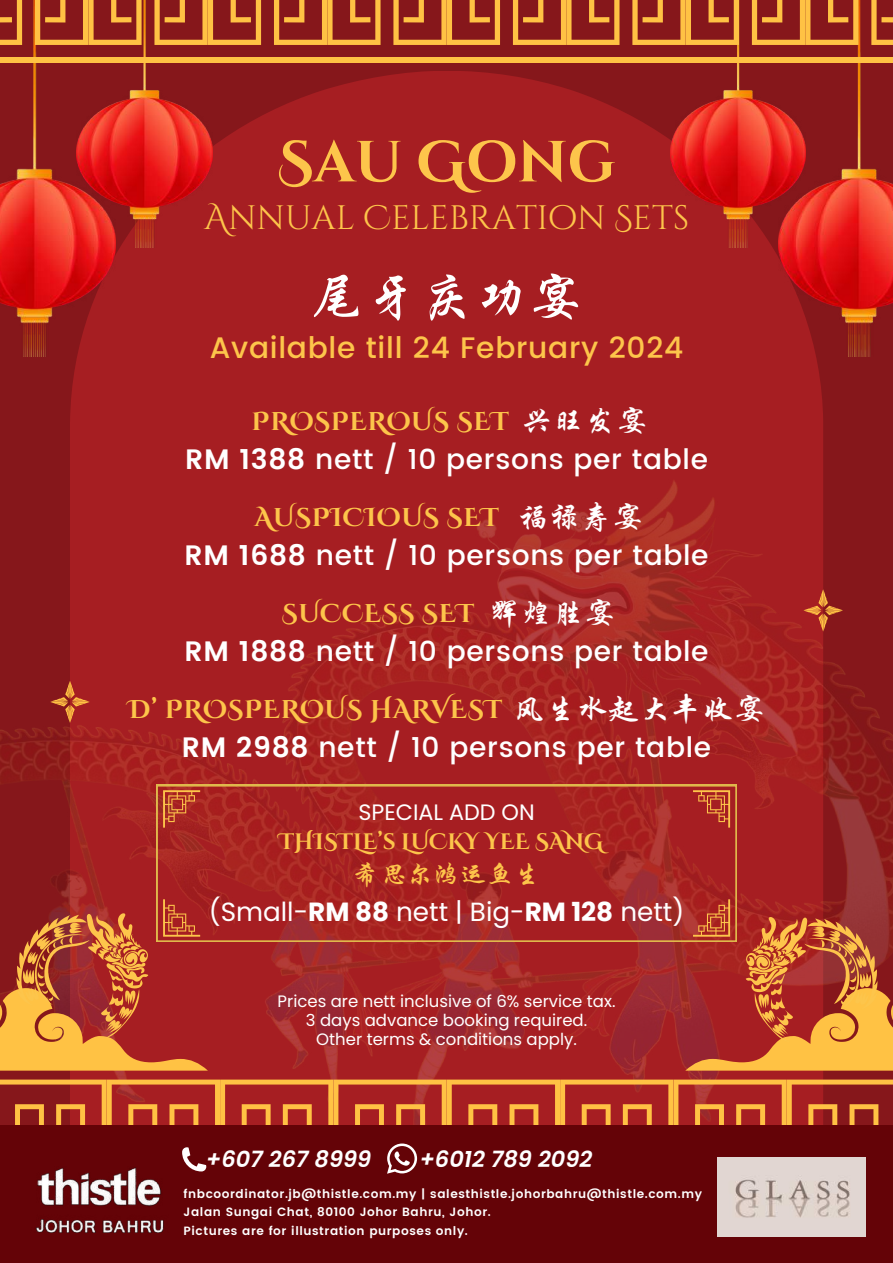
<style>
.page{position:relative;width:893px;height:1263px;background:#86171b}
.page>*{position:absolute;margin:0;border:0;box-sizing:border-box;transform-origin:0 0}
.t1{font:700 57.82px "Cinzel Decorative";color:#fdc54b}
.t2{font:52.88px "ST Xingkai";letter-spacing:.025em;color:#fff}
.t3{font:33.83px "Cinzel Decorative";color:#fdc54b}
.t4{font:500 29.62px "Poppins";letter-spacing:.025em;color:#fdc54b}
.t5{font:500 28.05px "Poppins";letter-spacing:.025em;color:#fff}
.t6{font:26.62px "ST Xingkai";color:#fdc54b}
.t7{font:26.25px "Poppins";color:#fff}
.t8{font:700 25.65px "Cinzel Decorative";letter-spacing:.025em;color:#fdc54b}
.t9{font:italic 600 22.5px "Poppins";color:#fff}
.t10{font:700 22.27px "Cinzel Decorative";color:#fdc54b}
.t11{font:22.27px "Poppins";color:#fff}
.t12{font:16.5px/19.1px "Poppins";color:#fff;text-align:center}
.t13{font:600 12px/18.6px "Poppins";letter-spacing:.05em;color:#fff}
.s1{font-family:"ST Xingkai";font-weight:400;font-size:30.75px;color:#fff}
.s2{font-weight:600}
.s3{font-weight:700}
</style>
<div class="page">
<div style="left:70px;top:71px;width:753px;height:408px;background:#a61e22"></div>
<img style="left:0;top:479px;width:893px;height:600px">
<img style="left:0;top:45px;width:115px;height:311px">
<img style="left:77px;top:45px;width:135px;height:202px">
<img style="left:670px;top:45px;width:108px;height:202px">
<img style="left:778px;top:45px;width:115px;height:311px">
<div style="left:0;top:58px;width:88px;height:5px;background:#ffc244"></div>
<div style="left:88px;top:58px;width:119px;height:5px;background:#ffc244"></div>
<div style="left:207px;top:58px;width:120px;height:5px;background:#ffc244"></div>
<div style="left:327px;top:58px;width:119px;height:5px;background:#ffc244"></div>
<div style="left:446px;top:58px;width:119px;height:5px;background:#ffc244"></div>
<div style="left:566px;top:58px;width:119px;height:5px;background:#ffc244"></div>
<div style="left:685px;top:58px;width:119px;height:5px;background:#ffc244"></div>
<svg style="left:0;top:0;width:893px;height:45px"></svg>
<div style="left:805px;top:58px;width:88px;height:5px;background:#ffc244"></div>
<div style="left:0;top:1125px;width:893px;height:138px;background:#640307"></div>
<img style="left:36px;top:1174px;width:128px;height:59px">
<svg style="left:0;top:1079px;width:893px;height:95px"></svg>
<img style="left:717px;top:1157px;width:148px;height:79px">
<svg style="left:50px;top:681px;width:40px;height:42px"></svg>
<svg style="left:803px;top:589px;width:40px;height:42px"></svg>
<svg style="left:156px;top:785px;width:581px;height:157px"></svg>
<svg style="left:693px;top:790px;width:37px;height:37px"></svg>
<svg style="left:163px;top:790px;width:37px;height:37px"></svg>
<svg style="left:0;top:899px;width:208px;height:171px"></svg>
<svg style="left:685px;top:899px;width:208px;height:171px"></svg>
<h1 class="t1" style="left:277px;top:125px;width:340px">SAU GONG</h1>
<h3 class="t3" style="left:204px;top:196px;width:487px">Annual Celebration Sets</h3>
<h2 class="t2" style="left:312px;top:271px;width:271px">尾牙庆功宴</h2>
<h3 class="t4" style="left:210px;top:331px;width:475px">Available till 24 February 2024</h3>
<h3 class="t8" style="left:252px;top:405px;width:397px">PROSPEROUS SET <span class="s1">兴旺发宴</span></h3>
<h3 class="t5" style="left:185px;top:443px;width:524px"><span class="s2">RM 1388</span> nett / 10 persons per table</h3>
<h3 class="t8" style="left:254px;top:501px;width:390px">AUSPICIOUS SET <span class="s1">福禄寿宴</span></h3>
<h3 class="t5" style="left:185px;top:539px;width:525px"><span class="s2">RM 1688</span> nett / 10 persons per table</h3>
<h3 class="t8" style="left:282px;top:597px;width:334px">SUCCESS SET <span class="s1">辉煌胜宴</span></h3>
<h3 class="t5" style="left:185px;top:635px;width:525px"><span class="s2">RM 1888</span> nett / 10 persons per table</h3>
<h3 class="t8" style="left:128px;top:693px;width:638px">D’ PROSPEROUS HARVEST <span class="s1">风生水起大丰收宴</span></h3>
<h3 class="t5" style="left:182px;top:731px;width:531px"><span class="s2">RM 2988</span> nett / 10 persons per table</h3>
<h3 class="t11" style="left:358px;top:797px;width:178px">SPECIAL ADD ON</h3>
<h3 class="t10" style="left:279px;top:827px;width:326px">THISTLE’S LUCKY YEE SANG</h3>
<h3 class="t6" style="left:353px;top:860px;width:188px">希思尔鸿运鱼生</h3>
<h3 class="t7" style="left:209px;top:893px;width:477px">(Small-<span class="s3">RM 88</span> nett | Big-<span class="s3">RM 128</span> nett)</h3>
<h3 class="t12" style="left:278px;top:991px;width:339px">Prices are nett inclusive of 6% service tax.<br>3 days advance booking required.<br>Other terms &amp; conditions apply.</h3>
<h3 class="t9" style="left:206px;top:1143px;width:167px">+607 267 8999</h3>
<h3 class="t9" style="left:420px;top:1143px;width:174px">+6012 789 2092</h3>
<p class="t13" style="left:184px;top:1184px;width:520px">fnbcoordinator.jb@thistle.com.my | salesthistle.johorbahru@thistle.com.my<br>Jalan Sungai Chat, 80100 Johor Bahru, Johor.<br>Pictures are for illustration purposes only.</p>
</div>
